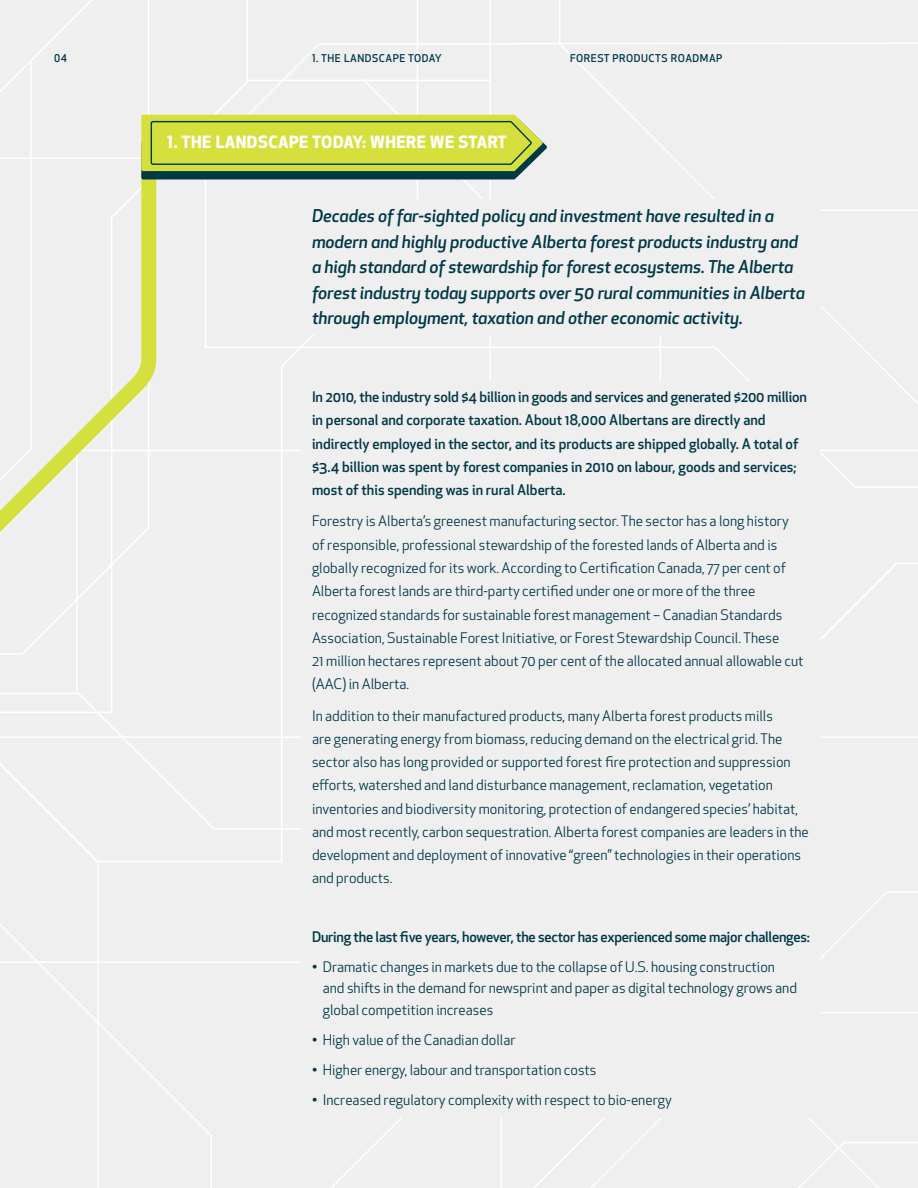
<style>
.page{position:relative;width:918px;height:1188px;background:#fff}
.page>*{position:absolute;margin:0;border:0;box-sizing:border-box;transform-origin:0 0}
.t1{font:italic 500 17.25px/25.5px "Apex New";letter-spacing:-.005em;color:#003846}
.t2{font:700 16.5px "Apex New";letter-spacing:.03em;color:#fff}
.t3{font:14.25px/23.2px "Apex New";color:#003846}
.t4{font:500 14.25px/23.2px "Apex New";color:#003846}
.t5{font:500 10.5px "Apex New";letter-spacing:.05em;color:#003846}
</style>
<div class="page">
<div style="left:0;top:0;width:419px;height:692px;background:#efeff0"></div>
<div style="left:0;top:0;width:150px;height:656px;background:#efeff0"></div>
<div style="left:0;top:694px;width:711px;height:494px;background:#efeff0"></div>
<div style="left:204px;top:42px;width:714px;height:407px;background:#efeff0"></div>
<div style="left:732px;top:718px;width:186px;height:470px;background:#efeff0"></div>
<div style="left:362px;top:78px;width:196px;height:116px;background:#efeff0"></div>
<div style="left:558px;top:0;width:360px;height:406px;background:#efeff0"></div>
<hr style="left:709px;top:1012px;width:209px;height:1px;background:#fff">
<div style="left:75px;top:449px;width:843px;height:245px;background:#efeff0"></div>
<div style="left:0;top:0;width:120px;height:159px;background:#efeff0"></div>
<div style="left:0;top:961px;width:503px;height:227px;background:#efeff0"></div>
<svg style="left:0;top:159px;width:164px;height:438px"></svg>
<div style="left:296px;top:194px;width:530px;height:146px;background:#efeff0"></div>
<div style="left:296px;top:376px;width:530px;height:747px;background:#efeff0"></div>
<svg style="left:141px;top:115px;width:406px;height:64px;background:#b2c445"></svg>
<p class="t5" style="left:54px;top:51px;width:14px">04</p>
<p class="t5" style="left:312px;top:51px;width:131px">1. The Landscape today</p>
<p class="t5" style="left:570px;top:51px;width:154px">forest products roadmap</p>
<p class="t2" style="left:167px;top:130px;width:60px">1. THE LANDSCAPE</p>
<p class="t2" style="left:312px;top:130px;width:12px">TODAY</p>
<p class="t2" style="left:362px;top:130px;width:45px">: WHERE</p>
<p class="t2" style="left:430px;top:130px;width:40px">WE START</p>
<p class="t1" style="left:312px;top:203px;width:495px">Decades of far-sighted policy and investment have resulted in a modern and highly productive Alberta forest products industry and a high standard of stewardship for forest ecosystems. The Alberta forest industry today supports over 50 rural communities in Alberta through employment, taxation and other economic activity.</p>
<p class="t4" style="left:312px;top:385px;width:497px">In 2010, the industry sold $4 billion in goods and services and generated $200 million in personal and corporate taxation. About 18,000 Albertans are directly and indirectly employed in the sector, and its products are shipped globally. A total of $3.4 billion was spent by forest companies in 2010 on labour, goods and services; most of this spending was in rural Alberta.</p>
<p class="t3" style="left:312px;top:510px;width:493px">Forestry is Alberta’s greenest manufacturing sector. The sector has a long history of responsible, professional stewardship of the forested lands of Alberta and is globally recognized for its work. According to Certification Canada, 77 per cent of Alberta forest lands are third-party certified under one or more of the three recognized standards for sustainable forest management – Canadian Standards Association, Sustainable Forest Initiative, or Forest Stewardship Council. These<br>21 million hectares represent about 70 per cent of the allocated annual allowable cut (AAC) in Alberta.</p>
<p class="t3" style="left:312px;top:704px;width:498px">In addition to their manufactured products, many Alberta forest products mills<br>are generating energy from biomass, reducing demand on the electrical grid. The sector also has long provided or supported forest fire protection and suppression efforts, watershed and land disturbance management, reclamation, vegetation inventories and biodiversity monitoring, protection of endangered species’ habitat, and most recently, carbon sequestration. Alberta forest companies are leaders in the development and deployment of innovative “green” technologies in their operations and products.</p>
<p class="t4" style="left:312px;top:925px;width:500px">During the last five years, however, the sector has experienced some major challenges:</p>
<p class="t3" style="left:323px;top:956px;width:476px;line-height:21.8px;text-indent:-11px">• Dramatic changes in markets due to the collapse of U.S. housing construction and shifts in the demand for newsprint and paper as digital technology grows and global competition increases</p>
<p class="t3" style="left:312px;top:1028px;width:205px">• High value of the Canadian dollar</p>
<p class="t3" style="left:312px;top:1058px;width:286px">• Higher energy, labour and transportation costs</p>
<p class="t3" style="left:312px;top:1088px;width:361px">• Increased regulatory complexity with respect to bio-energy</p>
</div>
